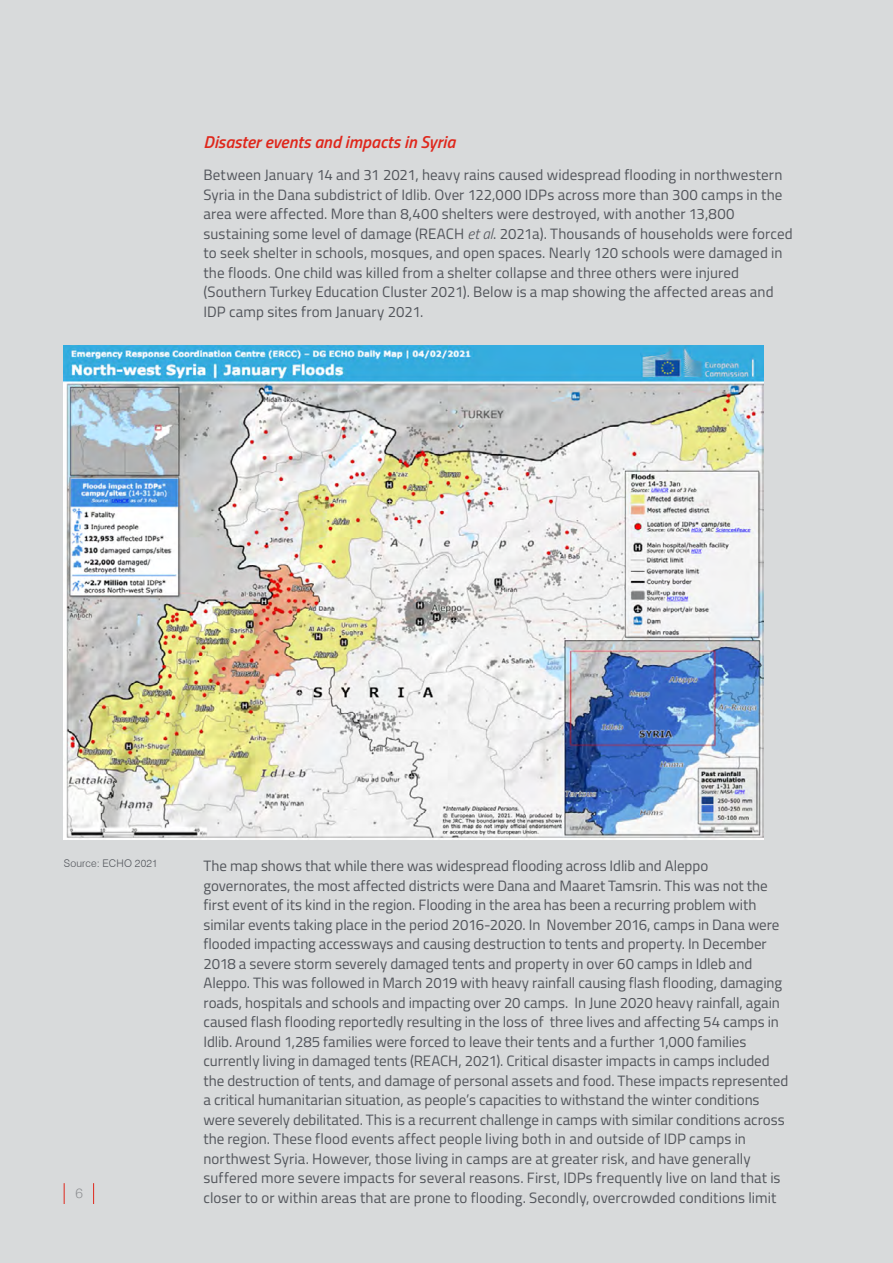
<style>
.page{position:relative;width:893px;height:1263px;background:#d8dadb}
.page>*{position:absolute;margin:0;border:0;box-sizing:border-box;transform-origin:0 0}
.title_red_1_1_1{font:italic 600 17.25px "Titillium";color:#df271c}
.box_text{font:15px/19.5px "Titillium";color:#52555b}
.t1{font:300 13.5px "Helvetica Neue";color:#8d8f92}
.captions{font:300 10.5px "Swiss 721 BT";letter-spacing:.02em;color:#52555b}
.s1{font-weight:300;font-style:italic}
</style>
<div class="page">
<svg style="left:64px;top:1183px;width:1px;height:21px"></svg>
<svg style="left:93px;top:1183px;width:1px;height:21px"></svg>
<img style="left:64px;top:345px;width:699px;height:494px">
<p class="title_red_1_1_1" style="left:203px;top:129px;width:253px">Disaster events and impacts in Syria</p>
<p class="box_text" style="left:203px;top:164px;width:591px">Between January 14 and 31 2021, heavy rains caused widespread flooding in northwestern Syria in the Dana subdistrict of Idlib. Over 122,000 IDPs across more than 300 camps in the area were affected. More than 8,400 shelters were destroyed, with another 13,800 sustaining some level of damage (REACH <span class="s1">et al</span>. 2021a). Thousands of households were forced to seek shelter in schools, mosques, and open spaces. Nearly 120 schools were damaged in the floods. One child was killed from a shelter collapse and three others were injured (Southern Turkey Education Cluster 2021). Below is a map showing the affected areas and IDP camp sites from January 2021.</p>
<p class="captions" style="left:64px;top:857px;width:95px">Source: ECHO 2021</p>
<p class="t1" style="left:75px;top:1182px;width:9px">6</p>
<p class="box_text" style="left:203px;top:855px;width:586px">The map shows that while there was widespread flooding across Idlib and Aleppo governorates, the most affected districts were Dana and Maaret Tamsrin. This was not the first event of its kind in the region. Flooding in the area has been a recurring problem with similar events taking place in the period 2016-2020. In November 2016, camps in Dana were flooded impacting accessways and causing destruction to tents and property. In December 2018 a severe storm severely damaged tents and property in over 60 camps in Idleb and Aleppo. This was followed in March 2019 with heavy rainfall causing flash flooding, damaging roads, hospitals and schools and impacting over 20 camps. In June 2020 heavy rainfall, again caused flash flooding reportedly resulting in the loss of three lives and affecting 54 camps in Idlib. Around 1,285 families were forced to leave their tents and a further 1,000 families currently living in damaged tents (REACH, 2021). Critical disaster impacts in camps included the destruction of tents, and damage of personal assets and food. These impacts represented a critical humanitarian situation, as people’s capacities to withstand the winter conditions were severely debilitated. This is a recurrent challenge in camps with similar conditions across the region. These flood events affect people living both in and outside of IDP camps in northwest Syria. However, those living in camps are at greater risk, and have generally suffered more severe impacts for several reasons. First, IDPs frequently live on land that is closer to or within areas that are prone to flooding. Secondly, overcrowded conditions limit</p>
</div>
